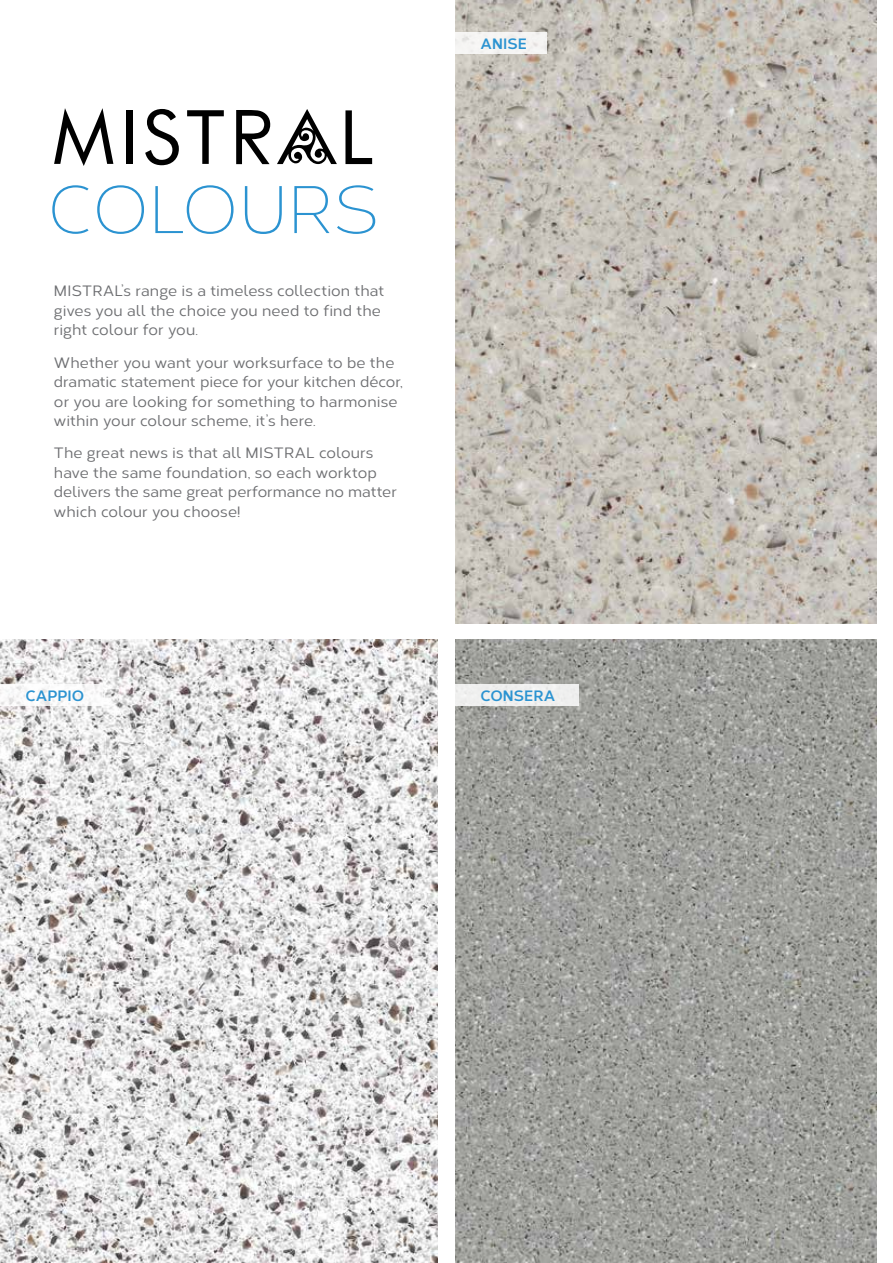
<style>
.page{position:relative;width:893px;height:1263px;background:#fff}
.page>*{position:absolute;margin:0;border:0;box-sizing:border-box;transform-origin:0 0}
.t1{font:300 67.05px "Corbert";letter-spacing:-.01em;color:#2b93d1}
.t2{font:500 15px/19.5px "Corbert";letter-spacing:.005em;color:#6d6e71}
.t3{font:700 15px "Corbert";color:#2b93d1}
</style>
<div class="page">
<img style="left:455px;top:640px;width:422px;height:623px">
<svg style="left:236px;top:110px;width:34px;height:54px"></svg>
<svg style="left:277px;top:109px;width:60px;height:55px"></svg>
<svg style="left:54px;top:108px;width:59px;height:58px"></svg>
<div style="left:126px;top:110px;width:7px;height:54px;background:#000"></div>
<svg style="left:145px;top:109px;width:34px;height:56px"></svg>
<svg style="left:187px;top:110px;width:37px;height:54px"></svg>
<svg style="left:345px;top:110px;width:27px;height:54px"></svg>
<img style="left:0;top:640px;width:438px;height:623px">
<div style="left:455px;top:685px;width:123px;height:21px;background:#eff0ef"></div>
<div style="left:0;top:685px;width:102px;height:21px;background:#fff"></div>
<img style="left:455px;top:0;width:422px;height:623px">
<div style="left:453px;top:32px;width:93px;height:22px;background:#f5f4f3"></div>
<h1 class="t1" style="left:47px;top:163px;width:334px">COLOURS</h1>
<p class="t2" style="left:54px;top:280px;width:332px">MISTRAL’s range is a timeless collection that gives you all the choice you need to find the right colour for you.</p>
<p class="t2" style="left:54px;top:352px;width:350px">Whether you want your worksurface to be the dramatic statement piece for your kitchen décor, or you are looking for something to harmonise within your colour scheme, it’s here.</p>
<p class="t2" style="left:54px;top:442px;width:344px">The great news is that all MISTRAL colours have the same foundation, so each worktop delivers the same great performance no matter which colour you choose!</p>
<p class="t3" style="left:481px;top:32px;width:48px">ANISE</p>
<p class="t3" style="left:26px;top:684px;width:60px">CAPPIO</p>
<p class="t3" style="left:481px;top:684px;width:76px">CONSERA</p>
</div>
